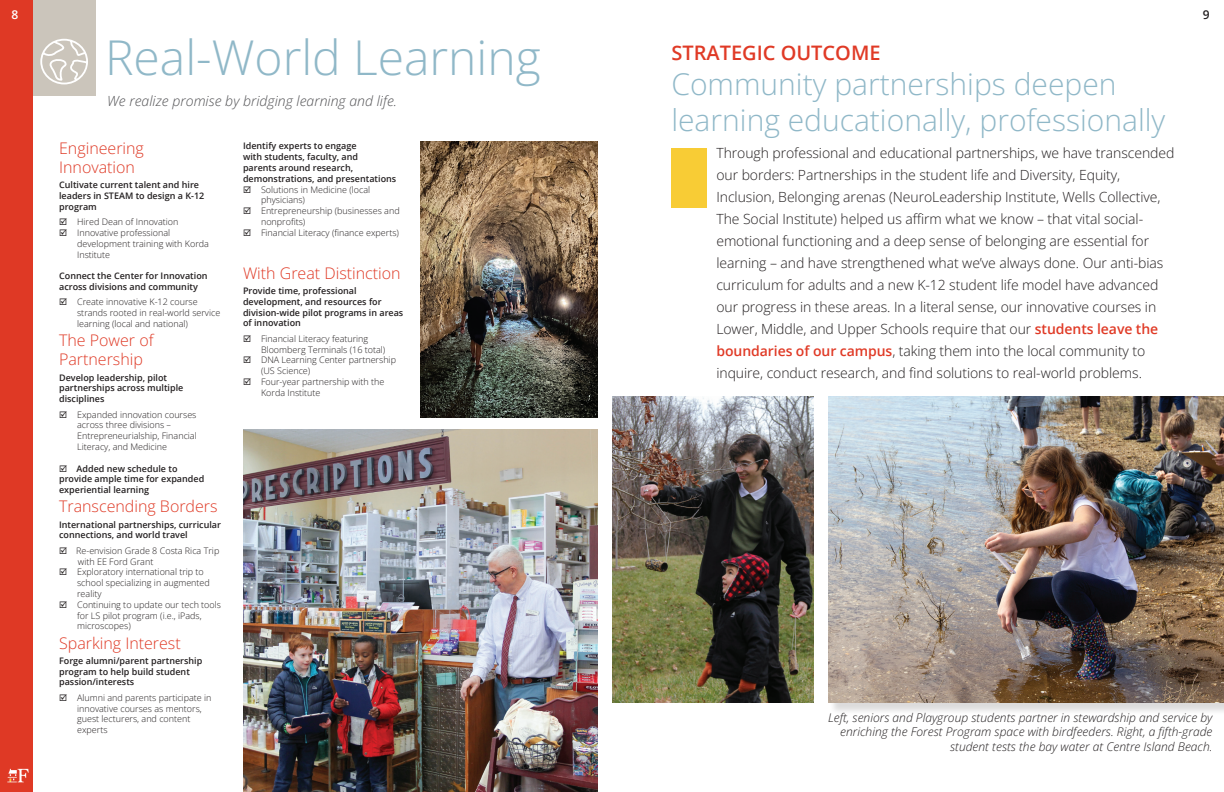
<style>
.page{position:relative;width:1224px;height:792px;background:#fff}
.page>*{position:absolute;margin:0;border:0;box-sizing:border-box;transform-origin:0 0}
.t1{font:48px "Open Sans";color:#90b8c8}
.t2{font:30px/36px "Open Sans";color:#90b8c8}
.t3{font:600 20px "Open Sans";color:#e03a26}
.t4{font:16px/19.2px "Open Sans";color:#df3925}
.t5{font:14px/22px "Open Sans";letter-spacing:-.005em;color:#231f20}
.t6{font:italic 14px "Open Sans";color:#535355}
.t7{font:italic 12px/14.4px "Open Sans";color:#231f20;text-align:right}
.t8{font:12px "Open Sans";color:#fff}
.t9{font:12px "Open Sans";color:#231f20}
.t10{font:9px/10.8px "Open Sans";color:#231f20}
.t11{font:600 9px/10.8px "Open Sans";color:#231f20}
.s1{font-weight:600;color:#e03a26}
</style>
<div class="page">
<div style="left:671px;top:148px;width:36px;height:60px;background:#f8cc35"></div>
<div style="left:32px;top:0;width:64px;height:95px;background:#cbc5bb"></div>
<div style="left:830px;top:398px;width:394px;height:317px;background:#231f20;opacity:.16"></div>
<img style="left:828px;top:396px;width:396px;height:307px">
<img style="left:243px;top:429px;width:355px;height:363px">
<img style="left:421px;top:142px;width:177px;height:276px">
<img style="left:612px;top:396px;width:201px;height:307px">
<svg style="left:40px;top:38px;width:48px;height:47px"></svg>
<div style="left:0;top:0;width:32px;height:792px;background:#df3925"></div>
<img style="left:7px;top:768px;width:22px;height:15px">
<h3 class="t8" style="left:11px;top:7px;width:8px">8</h3>
<h3 class="t9" style="left:1203px;top:7px;width:8px">9</h3>
<h1 class="t1" style="left:105px;top:24px;width:437px">Real-World Learning</h1>
<h3 class="t6" style="left:107px;top:91px;width:292px">We realize promise by bridging learning and life.</h3>
<h3 class="t4" style="left:59px;top:138px;width:86px">Engineering<br>Innovation</h3>
<p class="t11" style="left:59px;top:179px;width:147px">Cultivate current talent and hire leaders in STEAM to design a K-12 program</p>
<p class="t10" style="left:59px;top:216px;width:121px">☑ Hired Dean of Innovation</p>
<p class="t10" style="left:77px;top:227px;width:133px;text-indent:-18px">☑ Innovative professional development training with Korda<br>Institute</p>
<p class="t11" style="left:59px;top:270px;width:150px">Connect the Center for Innovation across divisions and community</p>
<p class="t10" style="left:77px;top:296px;width:145px;text-indent:-18px">☑ Create innovative K-12 course strands rooted in real-world service learning (local and national)</p>
<h3 class="t4" style="left:59px;top:330px;width:96px">The Power of<br>Partnership</h3>
<p class="t11" style="left:59px;top:372px;width:126px">Develop leadership, pilot partnerships across multiple disciplines</p>
<p class="t10" style="left:77px;top:409px;width:121px;text-indent:-18px">☑ Expanded innovation courses across three divisions –<br>Entrepreneurialship, Financial<br>Literacy, and Medicine</p>
<p class="t11" style="left:59px;top:463px;width:147px">☑ Added new schedule to provide ample time for expanded experiential learning</p>
<h3 class="t4" style="left:59px;top:497px;width:160px">Transcending Borders</h3>
<p class="t11" style="left:59px;top:519px;width:163px">International partnerships, curricular connections, and world travel</p>
<p class="t10" style="left:78px;top:545px;width:143px;text-indent:-19px">☑ Re-envision Grade 8 Costa Rica Trip with EE Ford Grant</p>
<p class="t10" style="left:77px;top:566px;width:134px;text-indent:-18px">☑ Exploratory international trip to school specializing in augmented reality</p>
<p class="t10" style="left:77px;top:599px;width:145px;text-indent:-18px">☑ Continuing to update our tech tools for LS pilot program (i.e., iPads, microscopes)</p>
<h3 class="t4" style="left:59px;top:633px;width:123px">Sparking Interest</h3>
<p class="t11" style="left:59px;top:655px;width:145px">Forge alumni/parent partnership program to help build student passion/interests</p>
<p class="t10" style="left:77px;top:692px;width:136px;text-indent:-18px">☑ Alumni and parents participate in innovative courses as mentors, guest lecturers, and content experts</p>
<p class="t11" style="left:243px;top:141px;width:155px">Identify experts to engage<br>with students, faculty, and<br>parents around research, demonstrations, and presentations</p>
<p class="t10" style="left:261px;top:184px;width:111px;text-indent:-18px">☑ Solutions in Medicine (local physicians)</p>
<p class="t10" style="left:261px;top:205px;width:140px;text-indent:-18px">☑ Entrepreneurship (businesses and nonprofits)</p>
<p class="t10" style="left:243px;top:227px;width:158px">☑ Financial Literacy (finance experts)</p>
<h3 class="t4" style="left:243px;top:263px;width:159px">With Great Distinction</h3>
<p class="t11" style="left:243px;top:285px;width:162px">Provide time, professional development, and resources for division-wide pilot programs in areas of innovation</p>
<p class="t10" style="left:261px;top:333px;width:126px;text-indent:-18px">☑ Financial Literacy featuring<br>Bloomberg Terminals (16 total)</p>
<p class="t10" style="left:261px;top:354px;width:136px;text-indent:-18px">☑ DNA Learning Center partnership (US Science)</p>
<p class="t10" style="left:261px;top:376px;width:125px;text-indent:-18px">☑ Four-year partnership with the<br>Korda Institute</p>
<h3 class="t3" style="left:671px;top:39px;width:211px">STRATEGIC OUTCOME</h3>
<h2 class="t2" style="left:671px;top:65px;width:495px">Community partnerships deepen learning educationally, professionally</h2>
<p class="t5" style="left:716px;top:141px;width:460px">Through professional and educational partnerships, we have transcended our borders: Partnerships in the student life and Diversity, Equity, Inclusion, Belonging arenas (NeuroLeadership Institute, Wells Collective, The Social Institute) helped us affirm what we know – that vital social&shy;emotional functioning and a deep sense of belonging are essential for learning – and have strengthened what we’ve always done. Our anti-bias curriculum for adults and a new K-12 student life model have advanced our progress in these areas. In a literal sense, our innovative courses in Lower, Middle, and Upper Schools require that our <span class="s1">students leave the boundaries of our campus</span>, taking them into the local community to inquire, conduct research, and find solutions to real-world problems.</p>
<h3 class="t7" style="left:828px;top:710px;width:386px">Left, seniors and Playgroup students partner in stewardship and service by enriching the Forest Program space with birdfeeders. Right, a fifth-grade student tests the bay water at Centre Island Beach.</h3>
</div>
